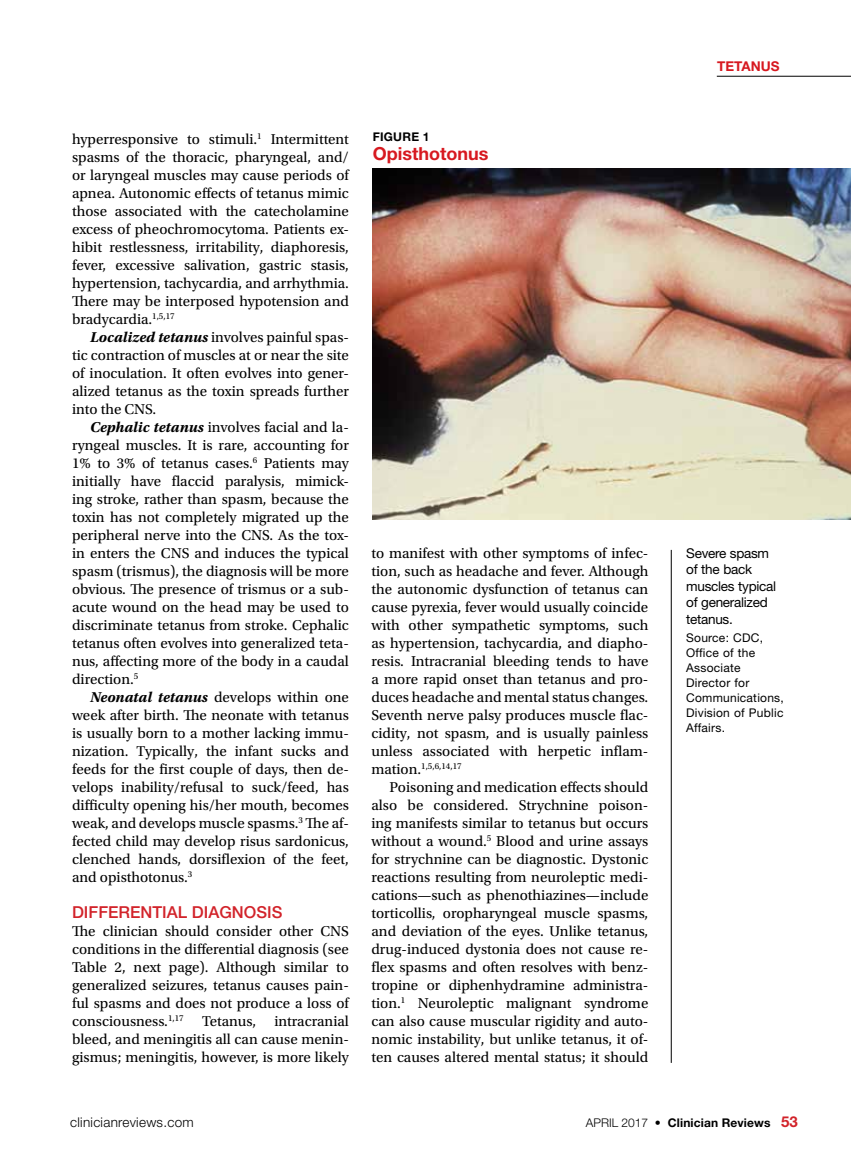
<style>
.page{position:relative;width:851px;height:1161px;background:#fff}
.page>*{position:absolute;margin:0;border:0;box-sizing:border-box;transform-origin:0 0}
.t1{font:700 18px "Helvetica Neue LT Std";color:#d71920}
.t2{font:500 16.5px "Helvetica Neue LT Std";color:#d2232a}
.t3{font:15px/18px "Utopia Std";color:#000;text-align:justify}
.t4{font:13.5px/16.5px "Helvetica Neue LT Std";letter-spacing:-.02em;color:#000}
.t5{font:300 13.5px "Helvetica Neue LT Std";letter-spacing:.02em;color:#000}
.t6{font:700 13.5px "Helvetica Neue LT Std";color:#d71920}
.t7{font:12px/15px "Helvetica Neue LT Std";letter-spacing:.02em;color:#000}
.t8{font:700 12px "Helvetica Neue LT Std";letter-spacing:.01em;color:#000}
.t9{font:9px "Utopia Std";color:#000}
.s1{font-weight:700;font-style:italic}
.s2{font-size:15px}
.s3{font-weight:300}
.s4{font-size:15px;color:#d2232a}
</style>
<div class="page">
<hr style="left:671px;top:550px;width:1px;height:513px;background:#000">
<img style="left:373px;top:169px;width:477px;height:350px">
<hr style="left:716px;top:76px;width:134px;height:1px;background:#000">
<p class="t3" style="left:72px;top:130px;width:278px">hyperresponsive to stimuli.<sup>1</sup> Intermittent spasms of the thoracic, pharyngeal, and/ or laryngeal muscles may cause periods of apnea. Autonomic effects of tetanus mimic those associated with the catecholamine excess of pheochromocytoma. Patients ex&shy;hibit restlessness, irritability, diaphoresis, fever, excessive salivation, gastric stasis, hypertension, tachycardia, and arrhythmia.<br>There may be interposed hypotension and bradycardia.<sup>1,5,17</sup></p>
<p class="t3" style="left:72px;top:328px;width:278px;text-indent:18px"><span class="s1">Localized tetanus</span> involves painful spas&shy;tic contraction of muscles at or near the site of inoculation. It often evolves into gener&shy;alized tetanus as the toxin spreads further into the CNS.</p>
<p class="t3" style="left:72px;top:418px;width:278px;text-indent:18px"><span class="s1">Cephalic tetanus</span> involves facial and la&shy;ryngeal muscles. It is rare, accounting for 1% to 3% of tetanus cases.<sup>6</sup> Patients may initially have flaccid paralysis, mimick&shy;ing stroke, rather than spasm, because the toxin has not completely migrated up the peripheral nerve into the CNS. As the tox&shy;in enters the CNS and induces the typical spasm (trismus), the diagnosis will be more obvious. The presence of trismus or a sub&shy;acute wound on the head may be used to discriminate tetanus from stroke. Cephalic tetanus often evolves into generalized teta&shy;nus, affecting more of the body in a caudal direction.<sup>5</sup></p>
<p class="t3" style="left:72px;top:688px;width:278px;text-indent:18px"><span class="s1">Neonatal tetanus</span> develops within one week after birth. The neonate with tetanus is usually born to a mother lacking immu&shy;nization. Typically, the infant sucks and feeds for the first couple of days, then de&shy;velops inability/refusal to suck/feed, has difficulty opening his/her mouth, becomes weak, and develops muscle spasms.<sup>3</sup> The af&shy;fected child may develop risus sardonicus, clenched hands, dorsiflexion of the feet, and opisthotonus.<sup>3</sup></p>
<p class="t2" style="left:72px;top:902px;width:212px">DIFFERENTIAL DIAGNOSIS</p>
<p class="t3" style="left:72px;top:922px;width:278px">The clinician should consider other CNS conditions in the differential diagnosis (see Table 2, next page). Although similar to generalized seizures, tetanus causes pain&shy;ful spasms and does not produce a loss of consciousness.<sup>1,17</sup> Tetanus, intracranial bleed, and meningitis all can cause menin&shy;gismus; meningitis, however, is more likely</p>
<p class="t8" style="left:373px;top:129px;width:58px">FIGURE 1</p>
<p class="t1" style="left:373px;top:143px;width:117px">Opisthotonus</p>
<p class="t3" style="left:371px;top:544px;width:278px">to manifest with other symptoms of infec&shy;tion, such as headache and fever. Although the autonomic dysfunction of tetanus can cause pyrexia, fever would usually coincide with other sympathetic symptoms, such as hypertension, tachycardia, and diapho&shy;resis. Intracranial bleeding tends to have a more rapid onset than tetanus and pro&shy;duces headache and mental status changes.<br>Seventh nerve palsy produces muscle flac&shy;cidity, not spasm, and is usually painless unless associated with herpetic inflam-</p>
<p class="t9" style="left:371px;top:761px;width:92px"><span class="s2">mation.</span>1,5,6,14,17</p>
<p class="t3" style="left:371px;top:778px;width:278px;text-indent:18px">Poisoning and medication effects should also be considered. Strychnine poison&shy;ing manifests similar to tetanus but occurs without a wound.<sup>5</sup> Blood and urine assays for strychnine can be diagnostic. Dystonic reactions resulting from neuroleptic medi&shy;cations—such as phenothiazines—include torticollis, oropharyngeal muscle spasms, and deviation of the eyes. Unlike tetanus, drug-induced dystonia does not cause re&shy;flex spasms and often resolves with benz&shy;tropine or diphenhydramine administra&shy;tion.<sup>1</sup> Neuroleptic malignant syndrome can also cause muscular rigidity and auto&shy;nomic instability, but unlike tetanus, it of&shy;ten causes altered mental status; it should</p>
<p class="t6" style="left:717px;top:58px;width:64px">TETANUS</p>
<p class="t4" style="left:686px;top:545px;width:91px">Severe spasm of the back muscles typical of generalized tetanus.</p>
<p class="t7" style="left:686px;top:630px;width:99px">Source: CDC,<br>Office of the<br>Associate<br>Director for<br>Communications,<br>Division of Public<br>Affairs.</p>
<p class="t5" style="left:70px;top:1114px;width:125px">clinicianreviews.com</p>
<p class="t8" style="left:586px;top:1115px;width:213px"><span class="s3">APRIL 2017</span> • Clinician Reviews <span class="s4">53</span></p>
</div>
